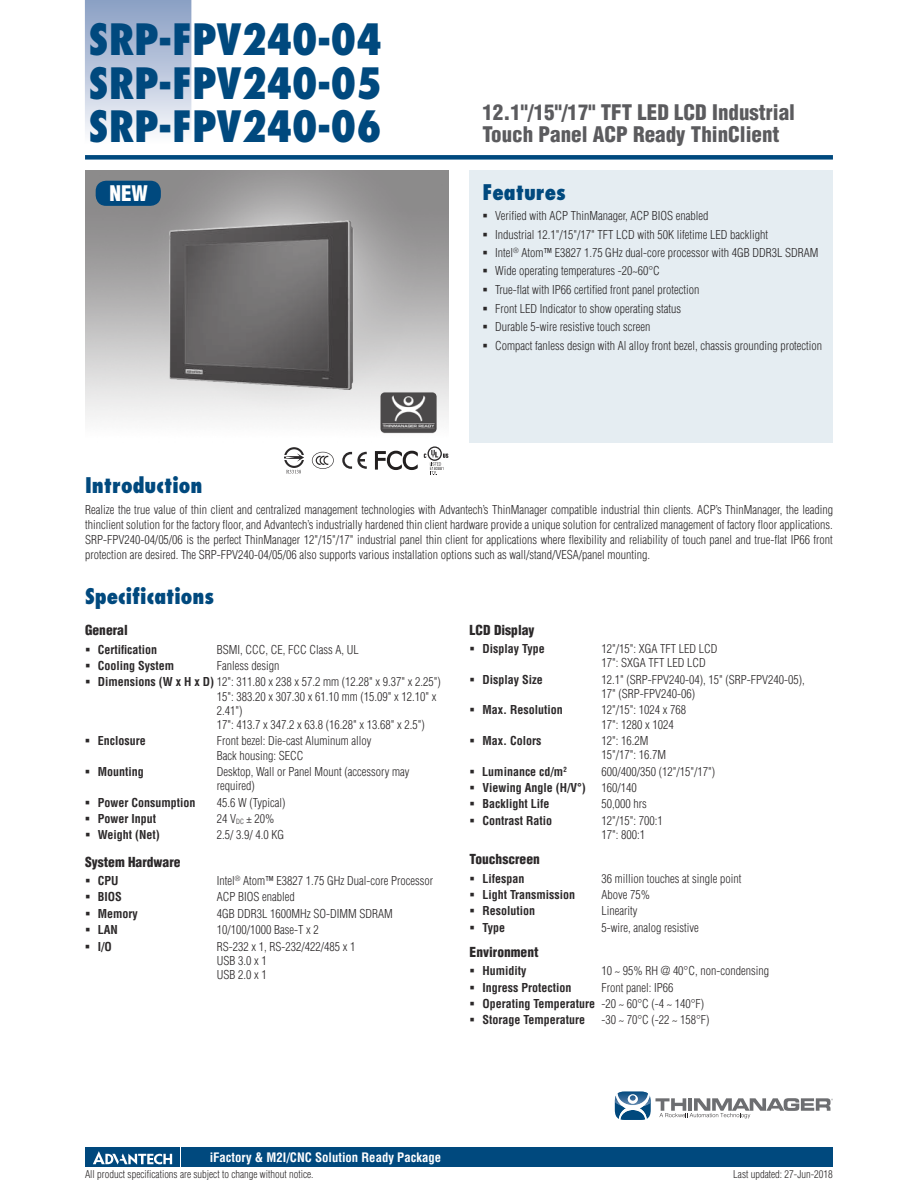
<style>
.page{position:relative;width:918px;height:1188px;background:#fff}
.page>*{position:absolute;margin:0;border:0;box-sizing:border-box;transform-origin:0 0}
.t1{font:800 condensed 42px/43.5px "Futura";color:#00497e;text-align:justify}
.t2{font:900 condensed 21px/22.5px "Helvetica";color:#5b5b5e}
.t3{font:800 condensed 21px "Futura";color:#00497e}
.t4{font:900 condensed 21px "Helvetica";color:#fff}
.t5{font:900 condensed 13.5px "Helvetica";color:#2b2829}
.t6{font:700 condensed 12.75px "Helvetica";color:#fff}
.t7{font:300 condensed 12px/14.2px "Helvetica";color:#2b2829}
.t8{font:700 condensed 12px/16.4px "Helvetica";color:#2b2829}
.t9{font:300 condensed 10.5px "Helvetica";color:#2b2829}
.s1{font-weight:700}
.s2{font-weight:300}
</style>
<div class="page">
<div style="left:85px;top:155px;width:748px;height:5px;background:#00497e"></div>
<div style="left:182px;top:1147px;width:651px;height:20px;background:#00497e"></div>
<div style="left:85px;top:1147px;width:95px;height:20px;background:#00487d"></div>
<svg style="left:93px;top:1151px;width:79px;height:14px"></svg>
<div style="left:470px;top:170px;width:363px;height:272px;background:#e5edf2"></div>
<img style="left:85px;top:170px;width:363px;height:250px">
<svg style="left:312px;top:452px;width:22px;height:17px"></svg>
<svg style="left:342px;top:452px;width:25px;height:17px"></svg>
<svg style="left:424px;top:446px;width:24px;height:29px"></svg>
<svg style="left:284px;top:447px;width:20px;height:27px"></svg>
<svg style="left:375px;top:450px;width:43px;height:20px"></svg>
<img style="left:144px;top:202px;width:224px;height:202px">
<div style="left:96px;top:181px;width:65px;height:25px;background:#00497e;border-radius:10px"></div>
<img style="left:378px;top:388px;width:61px;height:46px">
<svg style="left:615px;top:1091px;width:218px;height:29px"></svg>
<h1 class="t1" style="left:89px;top:21px;width:294px">SRP-FPV240-04<br>SRP-FPV240-05<br>SRP-FPV240-06</h1>
<h2 class="t4" style="left:109px;top:185px;width:40px">NEW</h2>
<h2 class="t2" style="left:482px;top:102px;width:314px">12.1"/15"/17" TFT LED LCD Industrial<br>Touch Panel ACP Ready ThinClient</h2>
<h2 class="t3" style="left:482px;top:180px;width:85px">Features</h2>
<p class="t7" style="left:495px;top:207px;width:329px;line-height:18.5px">Verified with ACP ThinManager, ACP BIOS enabled<br>Industrial 12.1"/15"/17" TFT LCD with 50K lifetime LED backlight<br>Intel<sup>®</sup> Atom™ E3827 1.75 GHz dual-core processor with 4GB DDR3L SDRAM Wide operating temperatures -20~60°C<br>True-flat with IP66 certified front panel protection<br>Front LED Indicator to show operating status<br>Durable 5-wire resistive touch screen<br>Compact fanless design with Al alloy front bezel, chassis grounding protection</p>
<h2 class="t3" style="left:85px;top:476px;width:119px">Introduction</h2>
<p class="t7" style="left:85px;top:504px;width:749px;line-height:15px;text-align:justify">Realize the true value of thin client and centralized management technologies with Advantech’s ThinManager compatible industrial thin clients. ACP’s ThinManager, the leading thinclient solution for the factory floor, and Advantech’s industrially hardened thin client hardware provide a unique solution for centralized management of factory floor applications.<br>SRP-FPV240-04/05/06 is the perfect ThinManager 12"/15"/17" industrial panel thin client for applications where flexibility and reliability of touch panel and true-flat IP66 front protection are desired. The SRP-FPV240-04/05/06 also supports various installation options such as wall/stand/VESA/panel mounting.</p>
<h2 class="t3" style="left:85px;top:587px;width:131px">Specifications</h2>
<p class="t5" style="left:85px;top:625px;width:44px">General</p>
<p class="t8" style="left:98px;top:642px;width:61px">Certification</p>
<p class="t7" style="left:217px;top:643px;width:143px">BSMI, CCC, CE, FCC Class A, UL</p>
<p class="t8" style="left:98px;top:658px;width:78px">Cooling System</p>
<p class="t7" style="left:98px;top:658px;width:345px;line-height:16.4px;text-indent:119px">Fanless design<br><span class="s1">Dimensions (W x H x D)</span> 12": 311.80 x 238 x 57.2 mm (12.28" x 9.37" x 2.25")</p>
<p class="t7" style="left:217px;top:690px;width:221px">15": 383.20 x 307.30 x 61.10 mm (15.09" x 12.10" x<br>2.41")<br>17": 413.7 x 347.2 x 63.8 (16.28" x 13.68" x 2.5")</p>
<p class="t8" style="left:98px;top:734px;width:49px">Enclosure</p>
<p class="t7" style="left:217px;top:735px;width:156px">Front bezel: Die-cast Aluminum alloy<br>Back housing: SECC</p>
<p class="t8" style="left:98px;top:765px;width:48px">Mounting</p>
<p class="t7" style="left:217px;top:765px;width:194px">Desktop, Wall or Panel Mount (accessory may required)</p>
<p class="t8" style="left:98px;top:795px;width:99px">Power Consumption</p>
<p class="t7" style="left:217px;top:796px;width:70px">45.6 W (Typical)</p>
<p class="t8" style="left:98px;top:812px;width:60px">Power Input</p>
<p class="t7" style="left:217px;top:813px;width:59px">24 V<sub>DC</sub> ± 20%</p>
<p class="t8" style="left:98px;top:828px;width:64px">Weight (Net)</p>
<p class="t7" style="left:217px;top:829px;width:69px">2.5/ 3.9/ 4.0 KG</p>
<p class="t5" style="left:85px;top:856px;width:97px">System Hardware</p>
<p class="t8" style="left:98px;top:874px;width:22px">CPU</p>
<p class="t7" style="left:217px;top:875px;width:218px">Intel<sup>®</sup> Atom™ E3827 1.75 GHz Dual-core Processor</p>
<p class="t8" style="left:98px;top:890px;width:26px">BIOS</p>
<p class="t7" style="left:217px;top:891px;width:79px">ACP BIOS enabled</p>
<p class="t8" style="left:98px;top:906px;width:42px">Memory</p>
<p class="t7" style="left:217px;top:907px;width:177px">4GB DDR3L 1600MHz SO-DIMM SDRAM</p>
<p class="t8" style="left:98px;top:923px;width:22px">LAN</p>
<p class="t7" style="left:217px;top:924px;width:103px">10/100/1000 Base-T x 2</p>
<p class="t8" style="left:98px;top:939px;width:16px">I/O</p>
<p class="t7" style="left:217px;top:940px;width:140px">RS-232 x 1, RS-232/422/485 x 1<br>USB 3.0 x 1<br>USB 2.0 x 1</p>
<p class="t5" style="left:470px;top:624px;width:66px">LCD Display</p>
<p class="t8" style="left:482px;top:642px;width:64px">Display Type</p>
<p class="t7" style="left:601px;top:643px;width:118px">12"/15": XGA TFT LED LCD<br>17": SXGA TFT LED LCD</p>
<p class="t8" style="left:482px;top:672px;width:62px">Display Size</p>
<p class="t7" style="left:601px;top:673px;width:205px">12.1" (SRP-FPV240-04), 15" (SRP-FPV240-05),<br>17" (SRP-FPV240-06)</p>
<p class="t8" style="left:482px;top:703px;width:82px">Max. Resolution</p>
<p class="t7" style="left:601px;top:704px;width:86px">12"/15": 1024 x 768<br>17": 1280 x 1024</p>
<p class="t8" style="left:482px;top:734px;width:60px">Max. Colors</p>
<p class="t7" style="left:601px;top:735px;width:66px">12": 16.2M<br>15"/17": 16.7M</p>
<p class="t8" style="left:482px;top:764px;width:86px">Luminance cd/m<sup>2</sup></p>
<p class="t7" style="left:601px;top:765px;width:115px">600/400/350 (12"/15"/17")</p>
<p class="t8" style="left:482px;top:781px;width:105px">Viewing Angle (H/V°)</p>
<p class="t7" style="left:601px;top:782px;width:37px">160/140</p>
<p class="t8" style="left:482px;top:797px;width:69px">Backlight Life</p>
<p class="t7" style="left:601px;top:798px;width:47px">50,000 hrs</p>
<p class="t8" style="left:482px;top:813px;width:71px">Contrast Ratio</p>
<p class="t7" style="left:601px;top:814px;width:63px">12"/15": 700:1<br>17": 800:1</p>
<p class="t5" style="left:470px;top:854px;width:72px">Touchscreen</p>
<p class="t8" style="left:482px;top:871px;width:43px">Lifespan</p>
<p class="t7" style="left:601px;top:872px;width:141px">36 million touches at single point</p>
<p class="t8" style="left:482px;top:888px;width:94px">Light Transmission</p>
<p class="t7" style="left:601px;top:888px;width:50px">Above 75%</p>
<p class="t8" style="left:482px;top:904px;width:54px">Resolution</p>
<p class="t7" style="left:601px;top:905px;width:37px">Linearity</p>
<p class="t8" style="left:482px;top:920px;width:24px">Type</p>
<p class="t7" style="left:601px;top:921px;width:99px">5-wire, analog resistive</p>
<p class="t5" style="left:470px;top:946px;width:70px">Environment</p>
<p class="t8" style="left:482px;top:964px;width:46px">Humidity</p>
<p class="t7" style="left:601px;top:965px;width:169px">10 ~ 95% RH @ 40°C, non-condensing</p>
<p class="t8" style="left:482px;top:980px;width:90px">Ingress Protection</p>
<p class="t8" style="left:482px;top:980px;width:223px;text-indent:119px"><span class="s2">Front panel: IP66<br></span>Operating Temperature <span class="s2">-20 ~ 60°C (-4 ~ 140°F)<br></span>Storage Temperature</p>
<p class="t7" style="left:601px;top:1014px;width:110px">-30 ~ 70°C (-22 ~ 158°F)</p>
<p class="t6" style="left:210px;top:1152px;width:233px">iFactory &amp; M2I/CNC Solution Ready Package</p>
<p class="t9" style="left:85px;top:1170px;width:230px">All product specifications are subject to change without notice.</p>
<p class="t9" style="left:733px;top:1170px;width:101px">Last updated: 27-Jun-2018</p>
</div>
